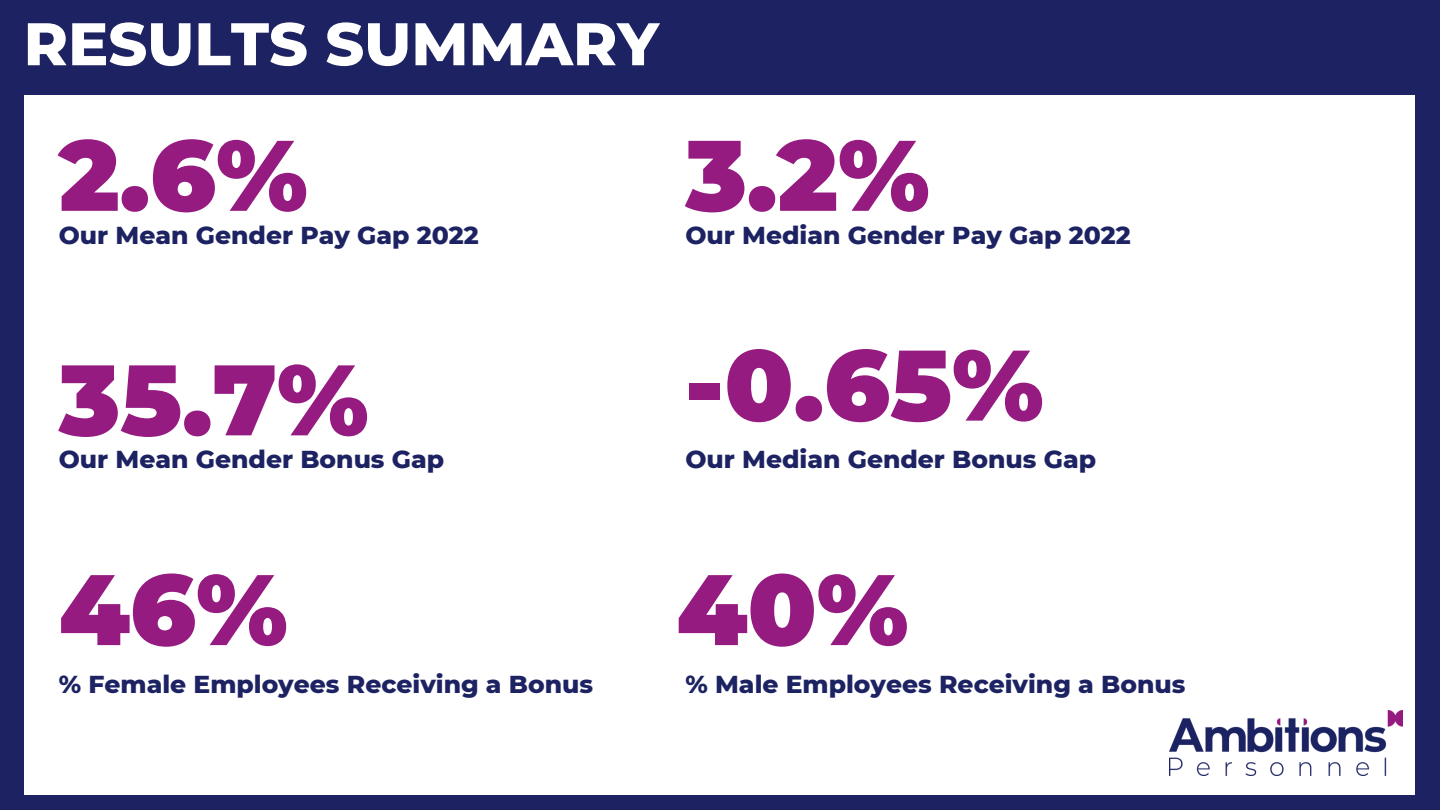
<style>
.page{position:relative;width:1440px;height:810px;background:#1d2362}
.page>*{position:absolute;margin:0;border:0;box-sizing:border-box;transform-origin:0 0}
.t1{font:900 100px "Montserrat";color:#951b81}
.t2{font:800 60px "Montserrat";color:#fff}
.t3{font:800 25px "Montserrat";color:#1d2362}
</style>
<div class="page">
<div style="left:25px;top:96px;width:1390px;height:699px;background:#fff"></div>
<img style="left:1169px;top:711px;width:233px;height:64px">
<h1 class="t2" style="left:24px;top:7px;width:637px">RESULTS SUMMARY</h1>
<h3 class="t1" style="left:59px;top:114px;width:250px">2.6%</h3>
<h1 class="t3" style="left:59px;top:219px;width:422px">Our Mean Gender Pay Gap 2022</h1>
<h3 class="t1" style="left:685px;top:114px;width:246px">3.2%</h3>
<h1 class="t3" style="left:685px;top:219px;width:447px">Our Median Gender Pay Gap 2022</h1>
<h3 class="t1" style="left:59px;top:339px;width:311px">35.7%</h3>
<h3 class="t1" style="left:685px;top:324px;width:360px">-0.65%</h3>
<h3 class="t3" style="left:59px;top:444px;width:387px">Our Mean Gender Bonus Gap</h3>
<h1 class="t3" style="left:685px;top:444px;width:412px">Our Median Gender Bonus Gap</h1>
<h1 class="t1" style="left:59px;top:548px;width:230px">46%</h1>
<h1 class="t1" style="left:676px;top:548px;width:234px">40%</h1>
<h3 class="t3" style="left:59px;top:668px;width:536px">% Female Employees Receiving a Bonus</h3>
<p class="t3" style="left:685px;top:668px;width:501px">% Male Employees Receiving a Bonus</p>
</div>
